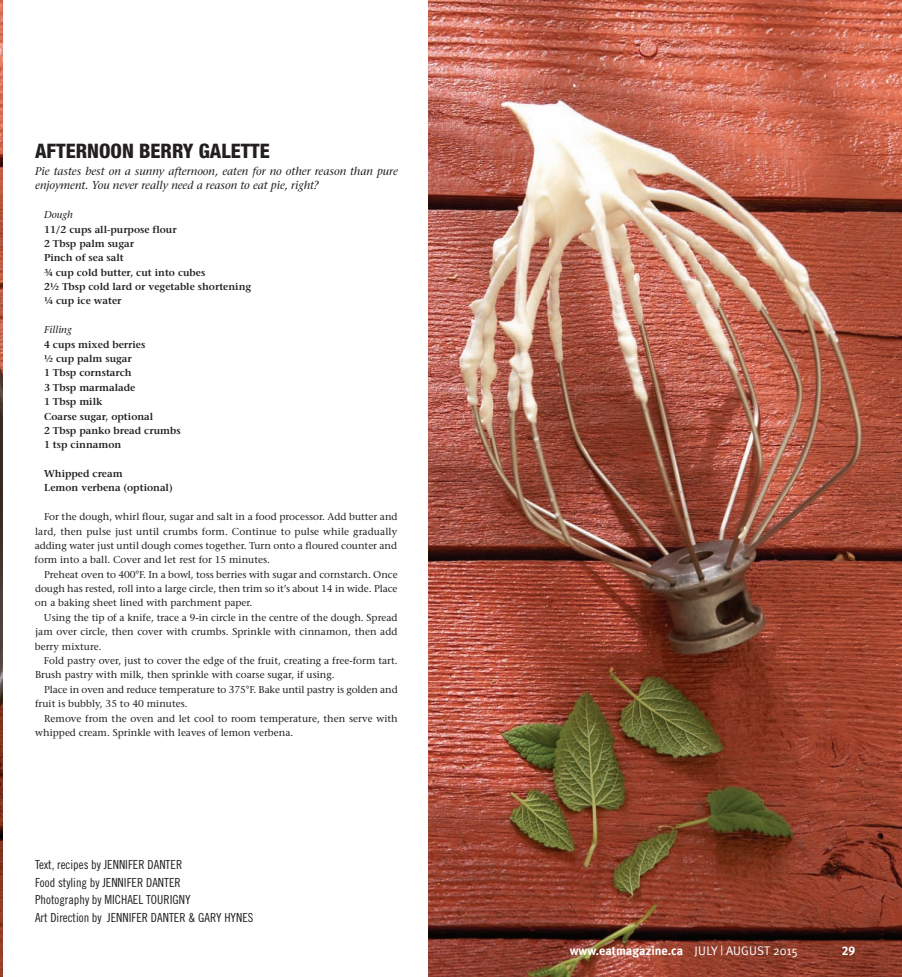
<style>
.page{position:relative;width:902px;height:977px;background:#fff}
.page>*{position:absolute;margin:0;border:0;box-sizing:border-box;transform-origin:0 0}
.t1{font:800 condensed 20px "Helvetica Neue";color:#231f20}
.t2{font:12.5px/17.5px "Trade Gothic Cond Eighteen";color:#231f20}
.t3{font:700 12.5px "Meta Plus";color:#fff}
.t4{font:12.5px "Meta Plus Bold Caps";color:#fff}
.t5{font:italic 11.25px/14.4px "Stone Serif";color:#231f20}
.t6{font:10px/14.4px "Stone Serif";color:#231f20;text-align:justify}
.t7{font:600 10px/14.4px "Stone Serif";color:#231f20}
.t8{font:italic 10px "Stone Serif";color:#231f20}
.s1{font-family:"Meta Plus Normal";font-weight:400}
</style>
<div class="page">
<img style="left:0;top:4px;width:2px;height:972px">
<img style="left:429px;top:0;width:473px;height:977px">
<h1 class="t1" style="left:35px;top:144px;width:236px">AFTERNOON BERRY GALETTE</h1>
<p class="t5" style="left:35px;top:165px;width:364px">Pie tastes best on a sunny afternoon, eaten for no other reason than pure enjoyment. You never really need a reason to eat pie, right?</p>
<p class="t8" style="left:44px;top:211px;width:30px">Dough</p>
<p class="t7" style="left:44px;top:223px;width:209px">11/2 cups all-purpose flour<br>2 Tbsp palm sugar<br>Pinch of sea salt<br>¾ cup cold butter, cut into cubes<br>2½ Tbsp cold lard or vegetable shortening ¼ cup ice water</p>
<p class="t8" style="left:44px;top:326px;width:29px">Filling</p>
<p class="t7" style="left:44px;top:338px;width:138px">4 cups mixed berries<br>½ cup palm sugar<br>1 Tbsp cornstarch<br>3 Tbsp marmalade<br>1 Tbsp milk<br>Coarse sugar, optional<br>2 Tbsp panko bread crumbs<br>1 tsp cinnamon</p>
<p class="t7" style="left:44px;top:467px;width:130px">Whipped cream<br>Lemon verbena (optional)</p>
<p class="t6" style="left:35px;top:510px;width:364px;text-indent:9px">For the dough, whirl flour, sugar and salt in a food processor. Add butter and lard, then pulse just until crumbs form. Continue to pulse while gradually adding water just until dough comes together. Turn onto a floured counter and form into a ball. Cover and let rest for 15 minutes.</p>
<p class="t6" style="left:35px;top:568px;width:364px;text-indent:9px">Preheat oven to 400°F. In a bowl, toss berries with sugar and cornstarch. Once dough has rested, roll into a large circle, then trim so it’s about 14 in wide. Place on a baking sheet lined with parchment paper.</p>
<p class="t6" style="left:35px;top:611px;width:364px;text-indent:9px">Using the tip of a knife, trace a 9-in circle in the centre of the dough. Spread jam over circle, then cover with crumbs. Sprinkle with cinnamon, then add berry mixture.</p>
<p class="t6" style="left:35px;top:654px;width:364px;text-indent:9px">Fold pastry over, just to cover the edge of the fruit, creating a free-form tart.<br>Brush pastry with milk, then sprinkle with coarse sugar, if using.</p>
<p class="t6" style="left:35px;top:683px;width:364px;text-indent:9px">Place in oven and reduce temperature to 375°F. Bake until pastry is golden and fruit is bubbly, 35 to 40 minutes.</p>
<p class="t6" style="left:35px;top:712px;width:364px;text-indent:9px">Remove from the oven and let cool to room temperature, then serve with whipped cream. Sprinkle with leaves of lemon verbena.</p>
<p class="t2" style="left:35px;top:857px;width:220px">Text, recipes by JENNIFER DANTER<br>Food styling by JENNIFER DANTER<br>Photography by MICHAEL TOURIGNY<br>Art Direction by JENNIFER DANTER &amp; GARY HYNES</p>
<p class="t3" style="left:570px;top:943px;width:230px">www.eatmagazine.ca <span class="s1">JULY | AUGUST 2015</span></p>
<p class="t4" style="left:842px;top:943px;width:15px">29</p>
</div>
